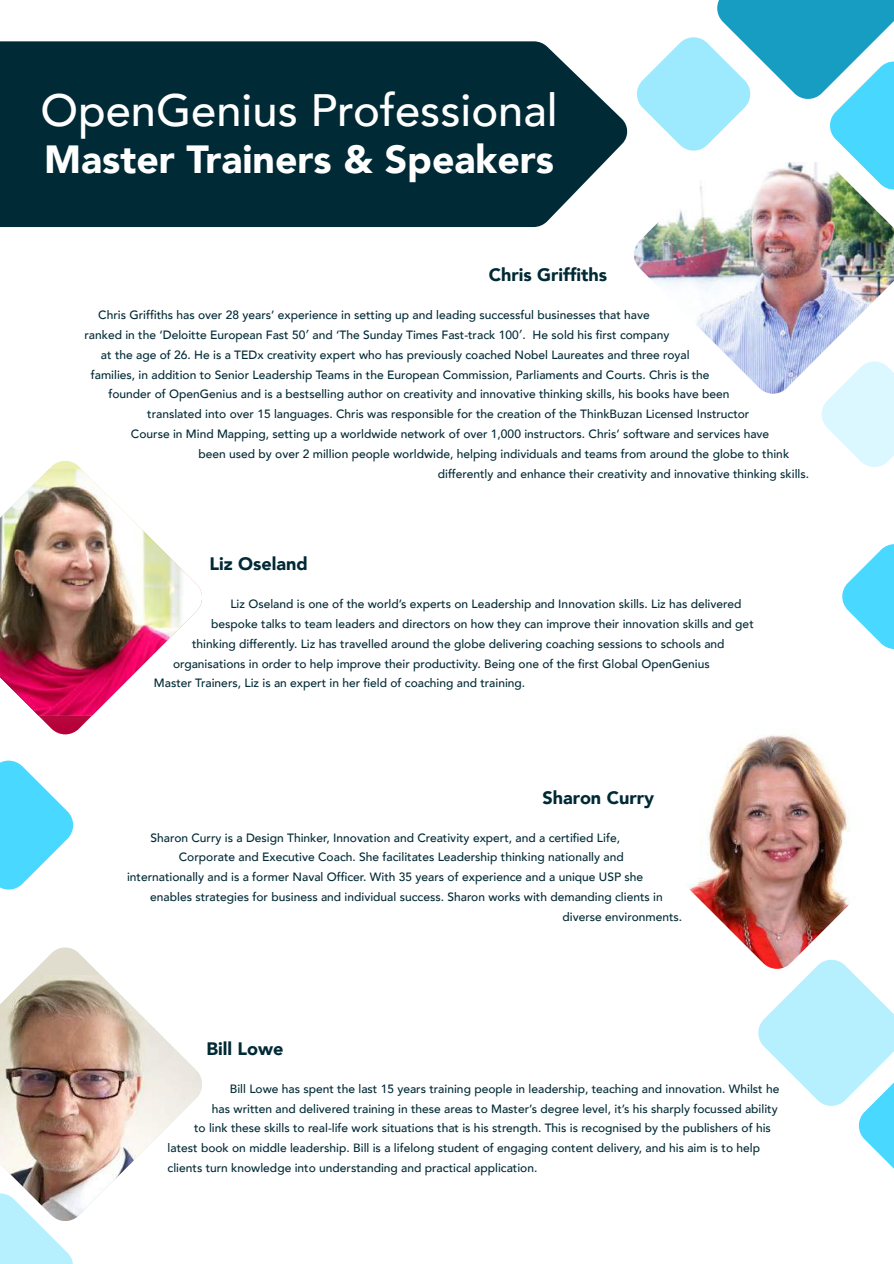
<style>
.page{position:relative;width:894px;height:1264px;background:#fff}
.page>*{position:absolute;margin:0;border:0;box-sizing:border-box;transform-origin:0 0}
.t1{font:500 45.3px "Avenir";color:#fff}
.t2{font:900 39.15px "Avenir";color:#fff}
.t3{font:900 18px "Avenir";color:#002a35}
.t4{font:500 12px "Avenir";color:#002a35}
.s1{font-family:"Lucida Grande";font-weight:400}
</style>
<div class="page">
<img style="left:634px;top:191px;width:259px;height:202px">
<svg style="left:38px;top:461px;width:55px;height:273px"></svg>
<img style="left:0;top:469px;width:202px;height:246px">
<svg style="left:30px;top:947px;width:172px;height:143px"></svg>
<img style="left:0;top:975px;width:201px;height:244px">
<img style="left:688px;top:735px;width:168px;height:222px">
<svg style="left:0;top:41px;width:628px;height:186px;background:#103842"></svg>
<svg style="left:0;top:1191px;width:75px;height:72px"></svg>
<svg style="left:819px;top:359px;width:74px;height:108px"></svg>
<svg style="left:0;top:760px;width:73px;height:129px"></svg>
<svg style="left:637px;top:0;width:256px;height:191px"></svg>
<svg style="left:842px;top:544px;width:51px;height:105px"></svg>
<svg style="left:757px;top:957px;width:136px;height:211px"></svg>
<h1 class="t1" style="left:40px;top:81px;width:518px">OpenGenius Professional</h1>
<h2 class="t2" style="left:44px;top:134px;width:511px">Master Trainers &amp; Speakers</h2>
<h3 class="t3" style="left:488px;top:263px;width:120px">Chris Griffiths</h3>
<p class="t4" style="left:98px;top:307px;width:553px">Chris Griffiths has over 28 years’ experience in setting up and leading successful businesses that have</p>
<p class="t4" style="left:84px;top:327px;width:586px">ranked in the ‘Deloitte European Fast 50<span class="s1">′</span> and ‘The Sunday Times Fast-track 100<span class="s1">′</span>. He sold his first company</p>
<p class="t4" style="left:101px;top:347px;width:590px">at the age of 26. He is a TEDx creativity expert who has previously coached Nobel Laureates and three royal</p>
<p class="t4" style="left:91px;top:366px;width:620px">families, in addition to Senior Leadership Teams in the European Commission, Parliaments and Courts. Chris is the</p>
<p class="t4" style="left:108px;top:386px;width:622px">founder of OpenGenius and is a bestselling author on creativity and innovative thinking skills, his books have been</p>
<p class="t4" style="left:147px;top:406px;width:603px">translated into over 15 languages. Chris was responsible for the creation of the ThinkBuzan Licensed Instructor</p>
<p class="t4" style="left:131px;top:426px;width:639px">Course in Mind Mapping, setting up a worldwide network of over 1,000 instructors. Chris’ software and services have</p>
<p class="t4" style="left:198px;top:446px;width:592px">been used by over 2 million people worldwide, helping individuals and teams from around the globe to think</p>
<p class="t4" style="left:437px;top:466px;width:372px">differently and enhance their creativity and innovative thinking skills.</p>
<h3 class="t3" style="left:209px;top:552px;width:100px">Liz Oseland</h3>
<p class="t4" style="left:230px;top:596px;width:512px">Liz Oseland is one of the world’s experts on Leadership and Innovation skills. Liz has delivered</p>
<p class="t4" style="left:211px;top:616px;width:544px">bespoke talks to team leaders and directors on how they can improve their innovation skills and get</p>
<p class="t4" style="left:192px;top:635px;width:533px">thinking differently. Liz has travelled around the globe delivering coaching sessions to schools and</p>
<p class="t4" style="left:173px;top:655px;width:538px">organisations in order to help improve their productivity. Being one of the first Global OpenGenius</p>
<p class="t4" style="left:154px;top:675px;width:373px">Master Trainers, Liz is an expert in her field of coaching and training.</p>
<h3 class="t3" style="left:542px;top:785px;width:113px">Sharon Curry</h3>
<p class="t4" style="left:150px;top:829px;width:471px">Sharon Curry is a Design Thinker, Innovation and Creativity expert, and a certified Life,</p>
<p class="t4" style="left:179px;top:849px;width:446px">Corporate and Executive Coach. She facilitates Leadership thinking nationally and</p>
<p class="t4" style="left:127px;top:869px;width:517px">internationally and is a former Naval Officer. With 35 years of experience and a unique USP she</p>
<p class="t4" style="left:150px;top:889px;width:514px">enables strategies for business and individual success. Sharon works with demanding clients in</p>
<p class="t4" style="left:562px;top:908px;width:121px">diverse environments.</p>
<h3 class="t3" style="left:206px;top:1036px;width:79px">Bill Lowe</h3>
<p class="t4" style="left:230px;top:1080px;width:551px">Bill Lowe has spent the last 15 years training people in leadership, teaching and innovation. Whilst he</p>
<p class="t4" style="left:212px;top:1100px;width:567px">has written and delivered training in these areas to Master’s degree level, it’s his sharply focussed ability</p>
<p class="t4" style="left:194px;top:1120px;width:578px">to link these skills to real-life work situations that is his strength. This is recognised by the publishers of his</p>
<p class="t4" style="left:167px;top:1140px;width:593px">latest book on middle leadership. Bill is a lifelong student of engaging content delivery, and his aim is to help</p>
<p class="t4" style="left:167px;top:1159px;width:371px">clients turn knowledge into understanding and practical application.</p>
</div>
